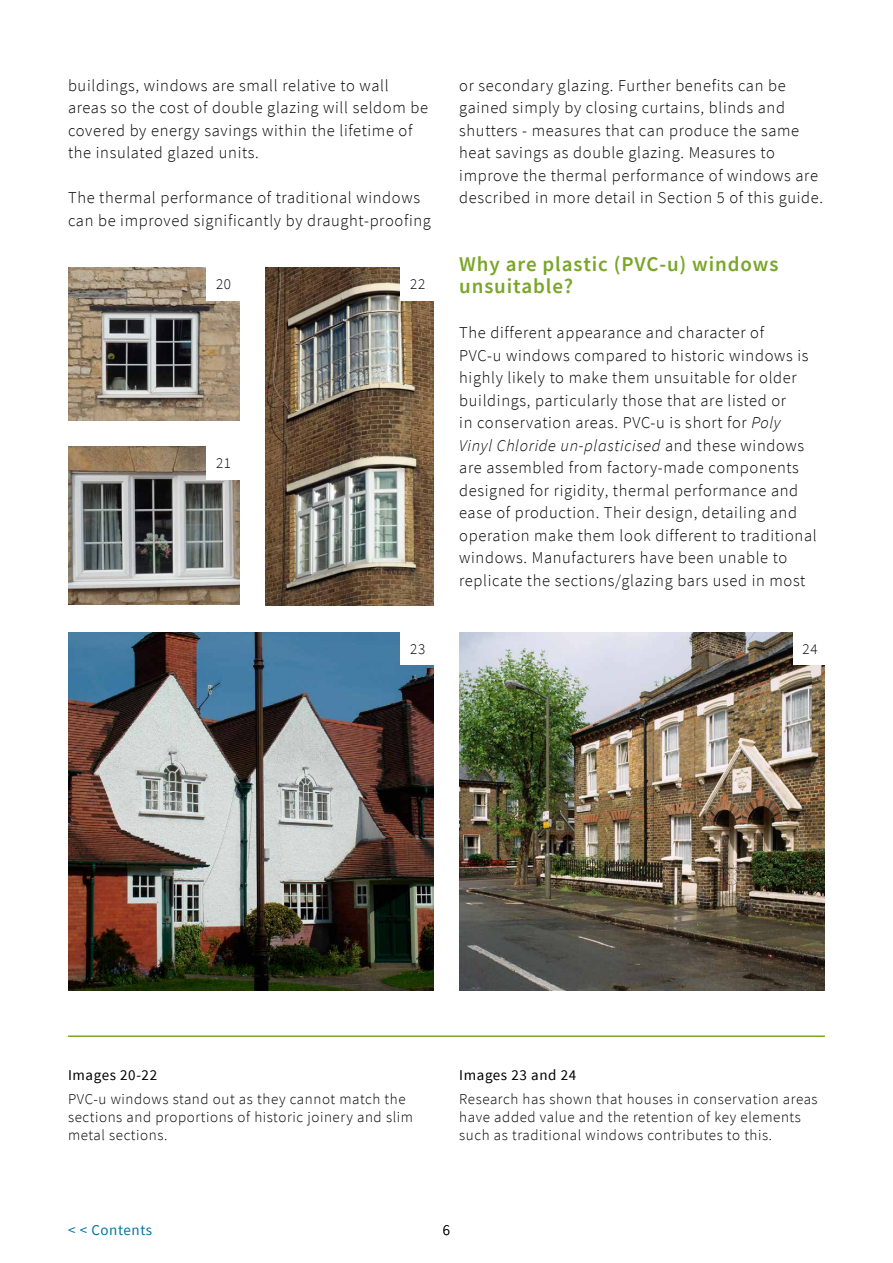
<style>
.page{position:relative;width:893px;height:1263px;background:#fff}
.page>*{position:absolute;margin:0;border:0;box-sizing:border-box;transform-origin:0 0}
.Heading_1{font:600 21px/22.5px "Source Sans Pro";letter-spacing:.04em;color:#79a629}
.Body_text{font:300 16.5px/22.5px "Source Sans Pro";letter-spacing:.04em;color:#000}
.IMAGE_text{font:300 15px/18px "Source Sans Pro";letter-spacing:.04em;color:#000}
.IMAGE_heading{font:15px "Source Sans Pro";letter-spacing:.04em;color:#000}
.t1{font:15px "Source Sans Pro";letter-spacing:.04em;color:#0075a7}
.s1{font-style:italic}
</style>
<div class="page">
<img style="left:68px;top:267px;width:172px;height:154px">
<img style="left:265px;top:267px;width:169px;height:338px">
<img style="left:68px;top:446px;width:172px;height:159px">
<hr style="left:68px;top:1035px;width:757px;height:2px;background:#79a629">
<img style="left:68px;top:632px;width:366px;height:359px">
<img style="left:459px;top:632px;width:366px;height:359px">
<div style="left:401px;top:266px;width:34px;height:34px;background:#fff"></div>
<div style="left:207px;top:266px;width:34px;height:34px;background:#fff"></div>
<div style="left:207px;top:445px;width:34px;height:34px;background:#fff"></div>
<div style="left:401px;top:631px;width:34px;height:34px;background:#fff"></div>
<div style="left:793px;top:631px;width:34px;height:34px;background:#fff"></div>
<p class="Body_text" style="left:68px;top:74px;width:361px">buildings, windows are small relative to wall areas so the cost of double glazing will seldom be covered by energy savings within the lifetime of the insulated glazed units.</p>
<p class="Body_text" style="left:68px;top:186px;width:364px">The thermal performance of traditional windows can be improved significantly by draught-proofing</p>
<p class="IMAGE_text" style="left:216px;top:275px;width:16px">20</p>
<p class="IMAGE_text" style="left:410px;top:275px;width:16px">22</p>
<p class="IMAGE_text" style="left:216px;top:454px;width:16px">21</p>
<p class="Body_text" style="left:459px;top:74px;width:365px">or secondary glazing. Further benefits can be gained simply by closing curtains, blinds and shutters - measures that can produce the same heat savings as double glazing. Measures to improve the thermal performance of windows are described in more detail in Section 5 of this guide.</p>
<p class="Heading_1" style="left:459px;top:252px;width:321px">Why are plastic (PVC-u) windows unsuitable?</p>
<p class="Body_text" style="left:459px;top:321px;width:359px">The different appearance and character of<br>PVC-u windows compared to historic windows is highly likely to make them unsuitable for older buildings, particularly those that are listed or<br>in conservation areas. PVC-u is short for <span class="s1">Poly Vinyl Chloride un-plasticised</span> and these windows are assembled from factory-made components designed for rigidity, thermal performance and ease of production. Their design, detailing and operation make them look different to traditional windows. Manufacturers have been unable to replicate the sections/glazing bars used in most</p>
<p class="IMAGE_text" style="left:410px;top:640px;width:16px">23</p>
<p class="IMAGE_text" style="left:803px;top:640px;width:16px">24</p>
<p class="IMAGE_heading" style="left:68px;top:1066px;width:91px">Images 20-22</p>
<p class="IMAGE_text" style="left:68px;top:1090px;width:347px">PVC-u windows stand out as they cannot match the sections and proportions of historic joinery and slim metal sections.</p>
<p class="IMAGE_heading" style="left:459px;top:1066px;width:118px">Images 23 and 24</p>
<p class="IMAGE_text" style="left:459px;top:1090px;width:360px">Research has shown that houses in conservation areas have added value and the retention of key elements such as traditional windows contributes to this.</p>
<p class="t1" style="left:68px;top:1220px;width:86px">&lt; &lt; Contents</p>
<p class="IMAGE_text" style="left:443px;top:1220px;width:9px">6</p>
</div>
